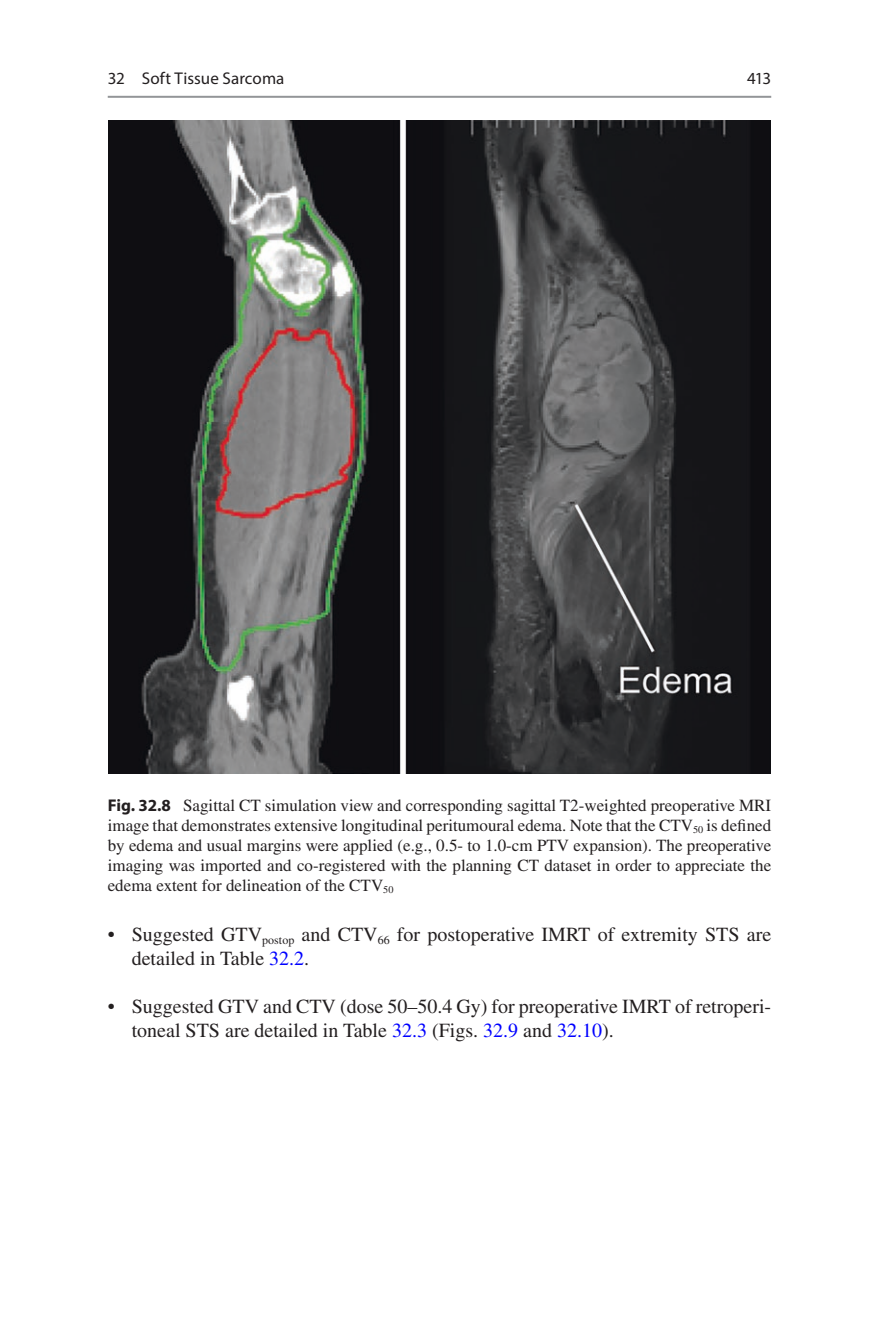
<style>
.page{position:relative;width:879px;height:1333px;background:#fff}
.page>*{position:absolute;margin:0;border:0;box-sizing:border-box;transform-origin:0 0}
.t1{font:20px/24px "Times LT Std";color:#231f20}
.t2{font:17px/20px "Times LT Std";color:#231f20;text-align:justify}
.t3{font:17px "Myriad Pro";letter-spacing:.005em;color:#231f20}
.s1{font-family:"Myriad Pro";font-weight:700}
.s2{color:#00f}
</style>
<div class="page">
<img style="left:108px;top:121px;width:663px;height:653px">
<hr style="left:108px;top:96px;width:663px;height:2px;background:#939598">
<p class="t3" style="left:108px;top:68px;width:178px">32 Soft Tissue Sarcoma</p>
<p class="t3" style="left:747px;top:68px;width:26px">413</p>
<p class="t2" style="left:108px;top:795px;width:665px"><span class="s1">Fig. 32.8</span> Sagittal CT simulation view and corresponding sagittal T2-weighted preoperative MRI image that demonstrates extensive longitudinal peritumoural edema. Note that the CTV<sub>50</sub> is defined by edema and usual margins were applied (e.g., 0.5- to 1.0-cm PTV expansion). The preoperative imaging was imported and co-registered with the planning CT dataset in order to appreciate the edema extent for delineation of the CTV<sub>50</sub></p>
<p class="t1" style="left:132px;top:921px;width:641px;text-indent:-24px">• Suggested GTV<sub>postop</sub> and CTV<sub>66</sub> for postoperative IMRT of extremity STS are detailed in Table <span class="s2">32.2</span>.</p>
<p class="t1" style="left:132px;top:993px;width:641px;text-indent:-24px">• Suggested GTV and CTV (dose 50–50.4 Gy) for preoperative IMRT of retroperi&shy;toneal STS are detailed in Table <span class="s2">32.3</span> (Figs. <span class="s2">32.9</span> and <span class="s2">32.10</span>).</p>
</div>
